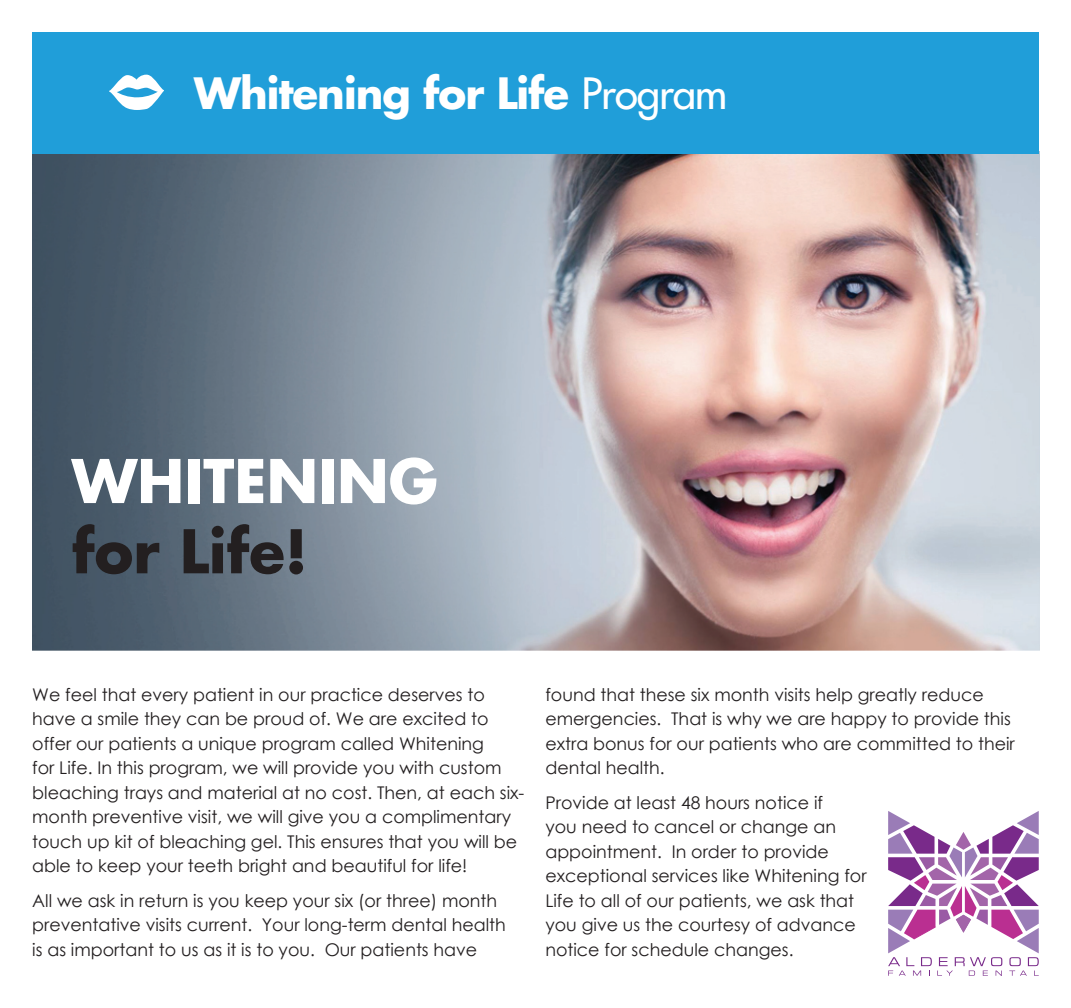
<style>
.page{position:relative;width:1071px;height:1008px;background:#fff}
.page>*{position:absolute;margin:0;border:0;box-sizing:border-box;transform-origin:0 0}
.t1{font:700 58.62px "Futura";color:#fff}
.t2{font:700 58.62px "Futura";color:#231f20}
.t3{font:700 42px "Futura";letter-spacing:-.025em;color:#fff}
.t4{font:17.5px/24.5px "Century Gothic";color:#231f20}
.s1{font-weight:400}
</style>
<div class="page">
<img style="left:32px;top:154px;width:1007px;height:497px">
<div style="left:32px;top:32px;width:1007px;height:122px;background:#209ed9"></div>
<svg style="left:109px;top:75px;width:55px;height:35px"></svg>
<svg style="left:888px;top:811px;width:151px;height:165px"></svg>
<h2 class="t3" style="left:194px;top:64px;width:535px">Whitening for Life <span class="s1">Program</span></h2>
<h1 class="t1" style="left:72px;top:440px;width:368px">WHITENING</h1>
<h1 class="t2" style="left:72px;top:511px;width:237px">for Life!</h1>
<p class="t4" style="left:32px;top:682px;width:494px">We feel that every patient in our practice deserves to have a smile they can be proud of. We are excited to offer our patients a unique program called Whitening<br>for Life. In this program, we will provide you with custom bleaching trays and material at no cost. Then, at each six&shy;month preventive visit, we will give you a complimentary touch up kit of bleaching gel. This ensures that you will be able to keep your teeth bright and beautiful for life!</p>
<p class="t4" style="left:32px;top:888px;width:475px">All we ask in return is you keep your six (or three) month preventative visits current. Your long-term dental health is as important to us as it is to you. Our patients have</p>
<p class="t4" style="left:545px;top:682px;width:471px">found that these six month visits help greatly reduce emergencies. That is why we are happy to provide this extra bonus for our patients who are committed to their dental health.</p>
<p class="t4" style="left:545px;top:790px;width:323px">Provide at least 48 hours notice if<br>you need to cancel or change an appointment. In order to provide exceptional services like Whitening for Life to all of our patients, we ask that you give us the courtesy of advance notice for schedule changes.</p>
</div>
